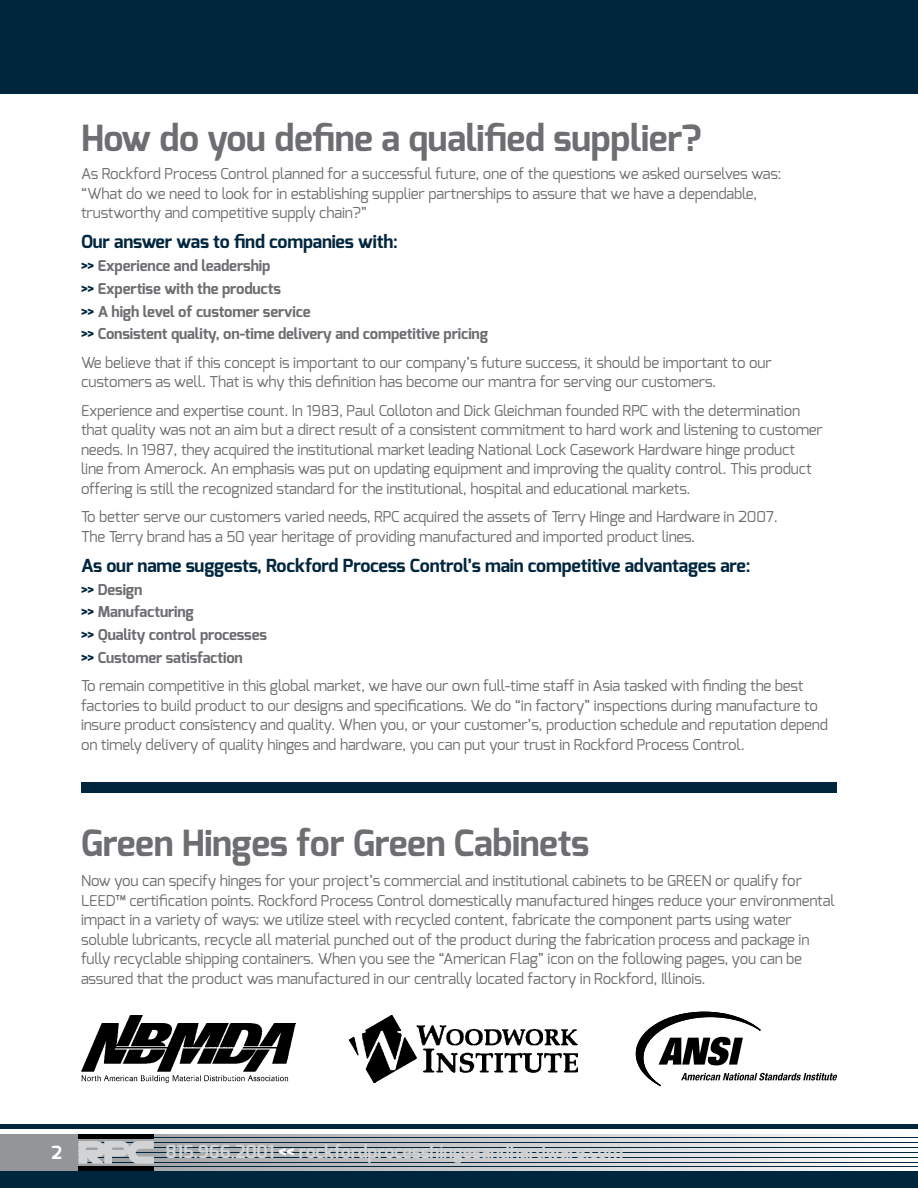
<style>
.page{position:relative;width:918px;height:1188px;background:#fff}
.page>*{position:absolute;margin:0;border:0;box-sizing:border-box;transform-origin:0 0}
.t1{font:700 36px "Exo";letter-spacing:-.01em;color:#6d6e71}
.t2{font:700 18px "Exo";letter-spacing:-.01em;color:#00263e}
.t3{font:700 18px "Exo";letter-spacing:-.01em;color:#d1d3d4}
.t4{font:700 18px "Exo";color:#fff}
.t5{font:15px/19.5px "Exo";letter-spacing:-.01em;color:#6d6e71}
.t6{font:700 15px/22.8px "Exo";letter-spacing:-.01em;color:#6d6e71}
.s1{color:#00263e}
.s2{color:#fff}
</style>
<div class="page">
<svg style="left:0;top:1137px;width:918px;height:51px;background:#2e4c5f"></svg>
<svg style="left:154px;top:1134px;width:699px;height:3px;background:#cccdcf"></svg>
<svg style="left:78px;top:1139px;width:840px;height:3px;background:#cdced0"></svg>
<svg style="left:154px;top:1144px;width:764px;height:2px"></svg>
<svg style="left:154px;top:1149px;width:764px;height:2px"></svg>
<svg style="left:78px;top:1163px;width:840px;height:3px;background:#cdced0"></svg>
<svg style="left:154px;top:1168px;width:764px;height:3px"></svg>
<svg style="left:154px;top:1153px;width:764px;height:3px"></svg>
<svg style="left:154px;top:1158px;width:764px;height:3px"></svg>
<svg style="left:78px;top:1141px;width:76px;height:23px;background:#bcc0c3"></svg>
<div style="left:78px;top:1134px;width:76px;height:5px;background:#000"></div>
<div style="left:78px;top:1166px;width:76px;height:5px;background:#000"></div>
<div style="left:0;top:1134px;width:78px;height:37px;background:#939598"></div>
<div style="left:0;top:1124px;width:918px;height:5px;background:#00263e"></div>
<div style="left:0;top:0;width:918px;height:94px;background:#00263e"></div>
<img style="left:81px;top:1015px;width:215px;height:67px">
<img style="left:350px;top:1015px;width:228px;height:67px">
<svg style="left:636px;top:1012px;width:201px;height:74px"></svg>
<div style="left:81px;top:783px;width:756px;height:10px;background:#00263e"></div>
<h1 class="t1" style="left:81px;top:115px;width:622px">How do you define a qualified supplier?</h1>
<p class="t5" style="left:81px;top:164px;width:702px">As Rockford Process Control planned for a successful future, one of the questions we asked ourselves was: “What do we need to look for in establishing supplier partnerships to assure that we have a dependable, trustworthy and competitive supply chain?”</p>
<p class="t2" style="left:81px;top:230px;width:318px">Our answer was to find companies with:</p>
<p class="t6" style="left:81px;top:254px;width:409px"><span class="s1">&gt;&gt;</span> Experience and leadership<br><span class="s1">&gt;&gt;</span> Expertise with the products<br><span class="s1">&gt;&gt;</span> A high level of customer service<br><span class="s1">&gt;&gt;</span> Consistent quality, on-time delivery and competitive pricing</p>
<p class="t5" style="left:81px;top:353px;width:692px">We believe that if this concept is important to our company’s future success, it should be important to our customers as well. That is why this definition has become our mantra for serving our customers.</p>
<p class="t5" style="left:81px;top:401px;width:744px">Experience and expertise count. In 1983, Paul Colloton and Dick Gleichman founded RPC with the determination that quality was not an aim but a direct result of a consistent commitment to hard work and listening to customer needs. In 1987, they acquired the institutional market leading National Lock Casework Hardware hinge product<br>line from Amerock. An emphasis was put on updating equipment and improving the quality control. This product offering is still the recognized standard for the institutional, hospital and educational markets.</p>
<p class="t5" style="left:81px;top:507px;width:698px">To better serve our customers varied needs, RPC acquired the assets of Terry Hinge and Hardware in 2007.<br>The Terry brand has a 50 year heritage of providing manufactured and imported product lines.</p>
<p class="t2" style="left:81px;top:554px;width:671px">As our name suggests, Rockford Process Control’s main competitive advantages are:</p>
<p class="t6" style="left:81px;top:578px;width:188px"><span class="s1">&gt;&gt;</span> Design<br><span class="s1">&gt;&gt;</span> Manufacturing<br><span class="s1">&gt;&gt;</span> Quality control processes <span class="s1">&gt;&gt;</span> Customer satisfaction</p>
<p class="t5" style="left:81px;top:676px;width:748px">To remain competitive in this global market, we have our own full-time staff in Asia tasked with finding the best factories to build product to our designs and specifications. We do “in factory” inspections during manufacture to insure product consistency and quality. When you, or your customer’s, production schedule and reputation depend on timely delivery of quality hinges and hardware, you can put your trust in Rockford Process Control.</p>
<h1 class="t1" style="left:81px;top:820px;width:510px">Green Hinges for Green Cabinets</h1>
<p class="t5" style="left:81px;top:871px;width:755px">Now you can specify hinges for your project’s commercial and institutional cabinets to be GREEN or qualify for LEED™ certification points. Rockford Process Control domestically manufactured hinges reduce your environmental impact in a variety of ways: we utilize steel with recycled content, fabricate the component parts using water soluble lubricants, recycle all material punched out of the product during the fabrication process and package in fully recyclable shipping containers. When you see the “American Flag” icon on the following pages, you can be assured that the product was manufactured in our centrally located factory in Rockford, Illinois.</p>
<p class="t4" style="left:51px;top:1141px;width:12px">2</p>
<p class="t3" style="left:166px;top:1140px;width:459px">815.966.2001 <span class="s2">&lt;&lt;</span> rockfordprocesshingesandhardware.com</p>
</div>
